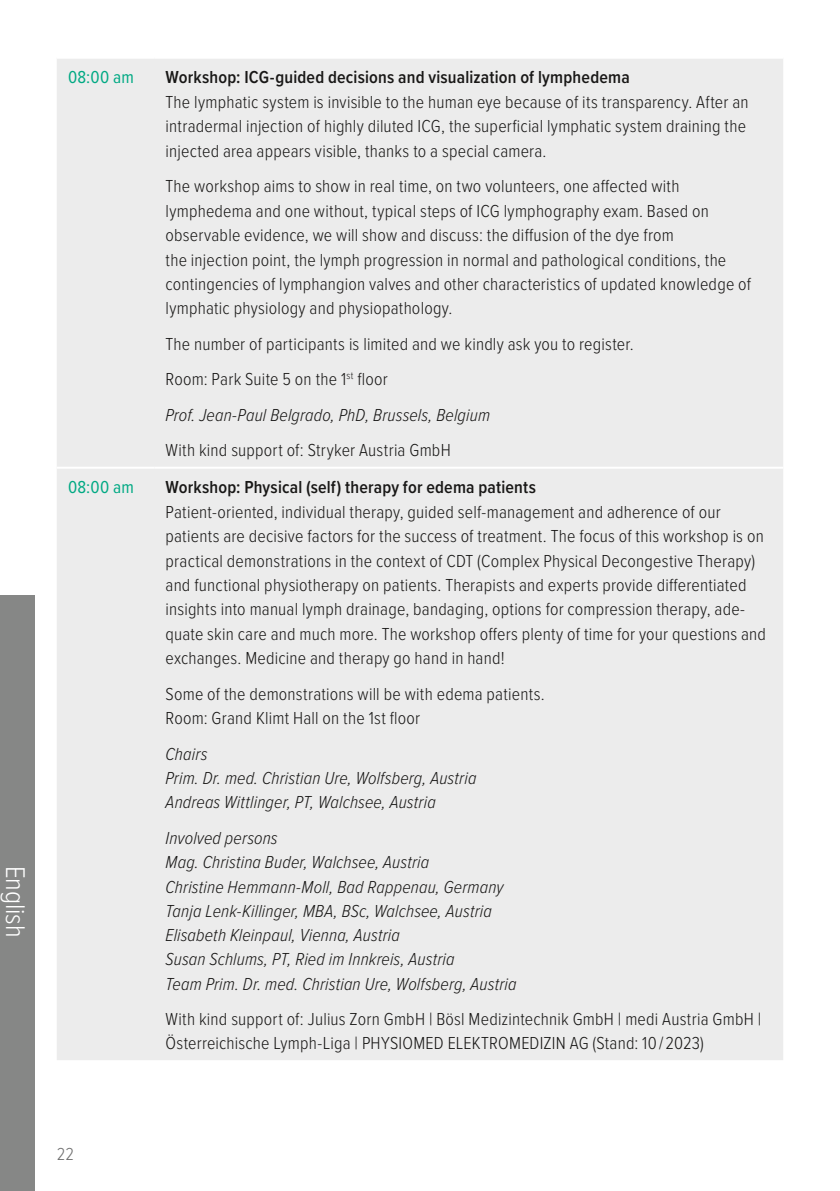
<style>
.page{position:relative;width:840px;height:1191px;background:#fff}
.page>*{position:absolute;margin:0;border:0;box-sizing:border-box;transform-origin:0 0}
.t1{font:300 28px "Proxima Nova Cond";letter-spacing:-.005em;color:#fff}
.t2{font:300 18px/24.4px "Proxima Nova Cond";letter-spacing:.01em;color:#181716}
.t3{font:italic 300 18px/24.2px "Proxima Nova Cond";letter-spacing:.01em;color:#181716}
.t4{font:600 18px "Proxima Nova Cond";letter-spacing:.01em;color:#181716}
.t5{font:18px "Proxima Nova Cond";letter-spacing:.01em;color:#00a983}
.t6{font:300 18px "Proxima Nova Cond";color:#6e6e6e}
.s1{font-style:italic}
</style>
<div class="page">
<div style="left:0;top:595px;width:34px;height:596px;background:#868786"></div>
<div style="left:57px;top:59px;width:725px;height:1001px;background:#ececec"></div>
<hr style="left:57px;top:467px;width:97px;height:2px;background:#fff">
<hr style="left:154px;top:467px;width:628px;height:2px;background:#fff">
<h1 class="t1" style="left:36px;top:865px;width:73px;rotate:90deg">English</h1>
<p class="t5" style="left:68px;top:64px;width:67px">08:00 am</p>
<p class="t4" style="left:165px;top:64px;width:465px">Workshop: ICG-guided decisions and visualization of lymphedema</p>
<p class="t2" style="left:165px;top:89px;width:584px">The lymphatic system is invisible to the human eye because of its transparency. After an intradermal injection of highly diluted ICG, the superficial lymphatic system draining the injected area appears visible, thanks to a special camera.</p>
<p class="t2" style="left:165px;top:173px;width:586px">The workshop aims to show in real time, on two volunteers, one affected with lymphedema and one without, typical steps of ICG lymphography exam. Based on observable evidence, we will show and discuss: the diffusion of the dye from<br>the injection point, the lymph progression in normal and pathological conditions, the contingencies of lymphangion valves and other characteristics of updated knowledge of lymphatic physiology and physiopathology.</p>
<p class="t2" style="left:165px;top:325px;width:469px;line-height:35.4px">The number of participants is limited and we kindly ask you to register.<br>Room: Park Suite 5 on the 1<sup>st</sup> floor<br><span class="s1">Prof. Jean-Paul Belgrado, PhD, Brussels, Belgium</span></p>
<p class="t2" style="left:165px;top:437px;width:286px">With kind support of: Stryker Austria GmbH</p>
<p class="t5" style="left:68px;top:474px;width:67px">08:00 am</p>
<p class="t4" style="left:165px;top:474px;width:372px">Workshop: Physical (self) therapy for edema patients</p>
<p class="t2" style="left:165px;top:498px;width:601px">Patient-oriented, individual therapy, guided self-management and adherence of our patients are decisive factors for the success of treatment. The focus of this workshop is on practical demonstrations in the context of CDT (Complex Physical Decongestive Therapy) and functional physiotherapy on patients. Therapists and experts provide differentiated insights into manual lymph drainage, bandaging, options for compression therapy, ade&shy;quate skin care and much more. The workshop offers plenty of time for your questions and exchanges. Medicine and therapy go hand in hand!</p>
<p class="t2" style="left:165px;top:681px;width:380px">Some of the demonstrations will be with edema patients.<br>Room: Grand Klimt Hall on the 1st floor</p>
<p class="t3" style="left:165px;top:741px;width:312px">Chairs<br>Prim. Dr. med. Christian Ure, Wolfsberg, Austria<br>Andreas Wittlinger, PT, Walchsee, Austria</p>
<p class="t3" style="left:165px;top:825px;width:352px">Involved persons<br>Mag. Christina Buder, Walchsee, Austria<br>Christine Hemmann-Moll, Bad Rappenau, Germany Tanja Lenk-Killinger, MBA, BSc, Walchsee, Austria Elisabeth Kleinpaul, Vienna, Austria<br>Susan Schlums, PT, Ried im Innkreis, Austria<br>Team Prim. Dr. med. Christian Ure, Wolfsberg, Austria</p>
<p class="t2" style="left:165px;top:1006px;width:597px">With kind support of: Julius Zorn GmbH | Bösl Medizintechnik GmbH | medi Austria GmbH |<br>Österreichische Lymph-Liga | PHYSIOMED ELEKTROMEDIZIN AG (Stand: 10 / 2023)</p>
<p class="t6" style="left:57px;top:1140px;width:19px">22</p>
</div>
